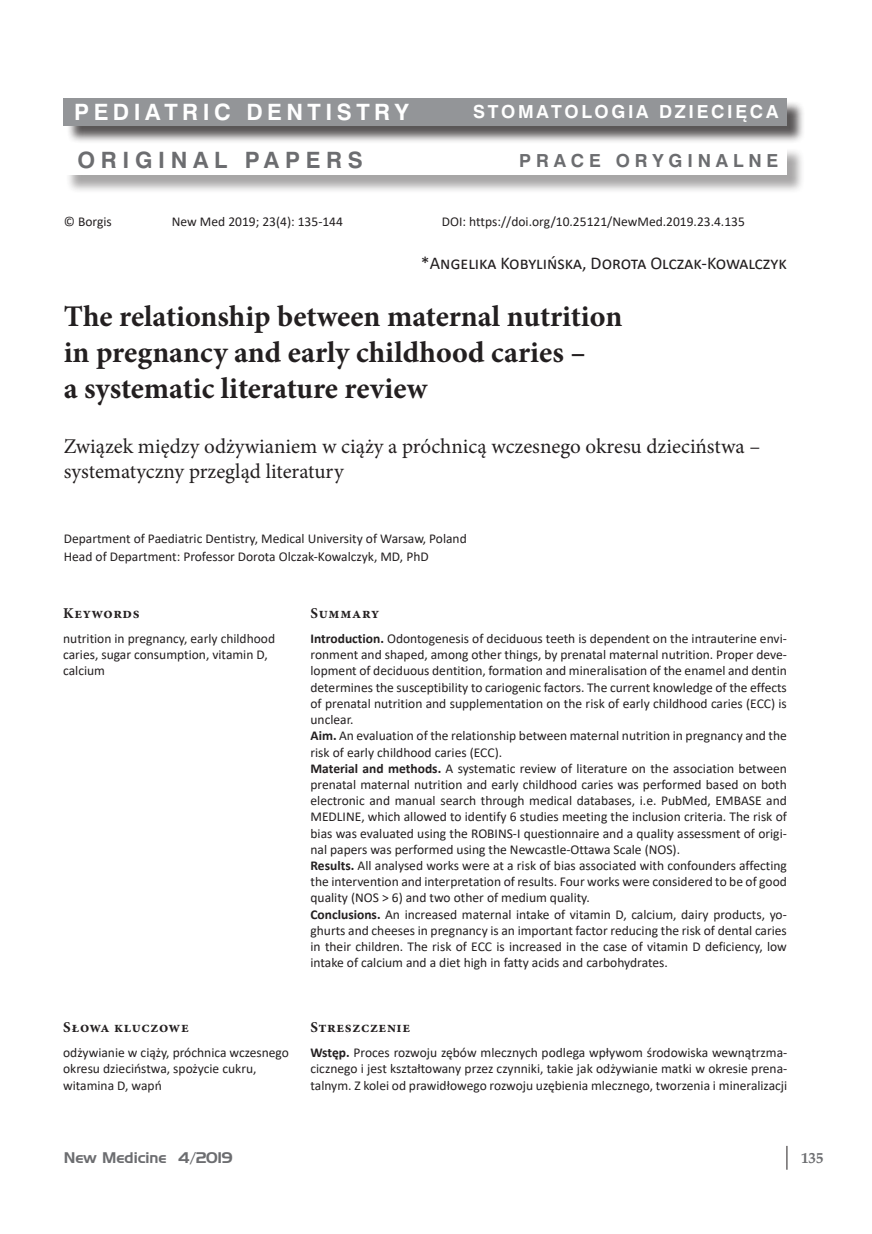
<style>
.page{position:relative;width:872px;height:1234px;background:#fff}
.page>*{position:absolute;margin:0;border:0;box-sizing:border-box;transform-origin:0 0}
.t1{font:700 30px/36px "Minion Pro";letter-spacing:.005em;color:#231f20}
.t2{font:700 22.5px "Szwajcar EE";letter-spacing:.2em;color:#fff}
.t3{font:700 22.5px "Szwajcar EE";color:#6c6d70}
.t4{font:21px/25.2px "Minion Pro";color:#231f20}
.t5{font:18px "Calibri";color:#231f20}
.t6{font:700 18px "Szwajcar EE";letter-spacing:.15em;color:#fff}
.t7{font:700 18px "Szwajcar EE";color:#6c6d70}
.t8{font:700 15px "Minion Pro";letter-spacing:.045em;color:#231f20}
.t9{font:15px "Grotesk Handel EE";color:#6c6d70}
.t10{font:700 15px "Palatino Linotype";color:#6c6d70}
.t11{font:13.5px/16.2px "Calibri";color:#231f20}
.s1{font-weight:700}
</style>
<div class="page">
<svg style="left:786px;top:1145px;width:1px;height:24px"></svg>
<div style="left:66px;top:100px;width:739px;height:44px;background:#231f20;opacity:.75"></div>
<div style="left:64px;top:98px;width:723px;height:27px;background:#939598"></div>
<div style="left:65px;top:147px;width:740px;height:47px;background:#231f20;opacity:.4"></div>
<div style="left:63px;top:145px;width:723px;height:30px;background:#fff"></div>
<h2 class="t2" style="left:74px;top:98px;width:336px">PEDIATRIC D ENTISTRY</h2>
<h3 class="t6" style="left:473px;top:101px;width:307px">STOMATOLOGIA DZIECIĘCA</h3>
<h2 class="t3" style="left:77px;top:146px;width:20px">ORIGINAL</h2>
<h2 class="t3" style="left:245px;top:146px;width:81px">PAPERS</h2>
<h3 class="t7" style="left:519px;top:149px;width:34px">P RACE</h3>
<h3 class="t7" style="left:616px;top:149px;width:18px">ORYGINALNE</h3>
<p class="t11" style="left:64px;top:213px;width:50px">© Borgis</p>
<p class="t11" style="left:172px;top:213px;width:173px">New Med 2019; 23(4): 135-144</p>
<p class="t11" style="left:442px;top:213px;width:304px">DOI: https://doi.org/10.25121/NewMed.2019.23.4.135</p>
<h3 class="t5" style="left:421px;top:250px;width:367px">*Angelika Kobylińska, Dorota Olczak-Kowalczyk</h3>
<h1 class="t1" style="left:64px;top:298px;width:560px">The relationship between maternal nutrition in pregnancy and early childhood caries –<br>a systematic literature review</h1>
<h3 class="t4" style="left:64px;top:434px;width:698px">Związek między odżywianiem w ciąży a próchnicą wczesnego okresu dzieciństwa – systematyczny przegląd literatury</h3>
<p class="t11" style="left:64px;top:529px;width:404px;line-height:18px">Department of Paediatric Dentistry, Medical University of Warsaw, Poland<br>Head of Department: Professor Dorota Olczak-Kowalczyk, MD, PhD</p>
<p class="t8" style="left:63px;top:603px;width:78px">Keywords</p>
<p class="t11" style="left:63px;top:630px;width:213px">nutrition in pregnancy, early childhood caries, sugar consumption, vitamin D, calcium</p>
<p class="t8" style="left:63px;top:1016px;width:127px">Słowa kluczowe</p>
<p class="t11" style="left:63px;top:1043px;width:227px">odżywianie w ciąży, próchnica wczesnego okresu dzieciństwa, spożycie cukru, witamina D, wapń</p>
<p class="t8" style="left:310px;top:603px;width:71px">Summary</p>
<p class="t11" style="left:310px;top:630px;width:478px"><span class="s1">Introduction.</span> Odontogenesis of deciduous teeth is dependent on the intrauterine envi&shy;ronment and shaped, among other things, by prenatal maternal nutrition. Proper deve&shy;lopment of deciduous dentition, formation and mineralisation of the enamel and dentin determines the susceptibility to cariogenic factors. The current knowledge of the effects of prenatal nutrition and supplementation on the risk of early childhood caries (ECC) is unclear.<br><span class="s1">Aim.</span> An evaluation of the relationship between maternal nutrition in pregnancy and the risk of early childhood caries (ECC).<br><span class="s1">Material and methods.</span> A systematic review of literature on the association between prenatal maternal nutrition and early childhood caries was performed based on both electronic and manual search through medical databases, i.e. PubMed, EMBASE and MEDLINE, which allowed to identify 6 studies meeting the inclusion criteria. The risk of bias was evaluated using the ROBINS-I questionnaire and a quality assessment of origi&shy;nal papers was performed using the Newcastle-Ottawa Scale (NOS).<br><span class="s1">Results.</span> All analysed works were at a risk of bias associated with confounders affecting the intervention and interpretation of results. Four works were considered to be of good quality (NOS &gt; 6) and two other of medium quality.<br><span class="s1">Conclusions.</span> An increased maternal intake of vitamin D, calcium, dairy products, yo&shy;ghurts and cheeses in pregnancy is an important factor reducing the risk of dental caries in their children. The risk of ECC is increased in the case of vitamin D deficiency, low intake of calcium and a diet high in fatty acids and carbohydrates.</p>
<p class="t8" style="left:310px;top:1016px;width:101px">Streszczenie</p>
<p class="t11" style="left:310px;top:1043px;width:478px;text-align:justify"><span class="s1">Wstęp.</span> Proces rozwoju zębów mlecznych podlega wpływom środowiska wewnątrzma&shy;cicznego i jest kształtowany przez czynniki, takie jak odżywianie matki w okresie prena&shy;talnym. Z kolei od prawidłowego rozwoju uzębienia mlecznego, tworzenia i mineralizacji</p>
<p class="t9" style="left:64px;top:1148px;width:170px">New Medicine 4/2019</p>
<p class="t10" style="left:801px;top:1146px;width:24px">135</p>
</div>
